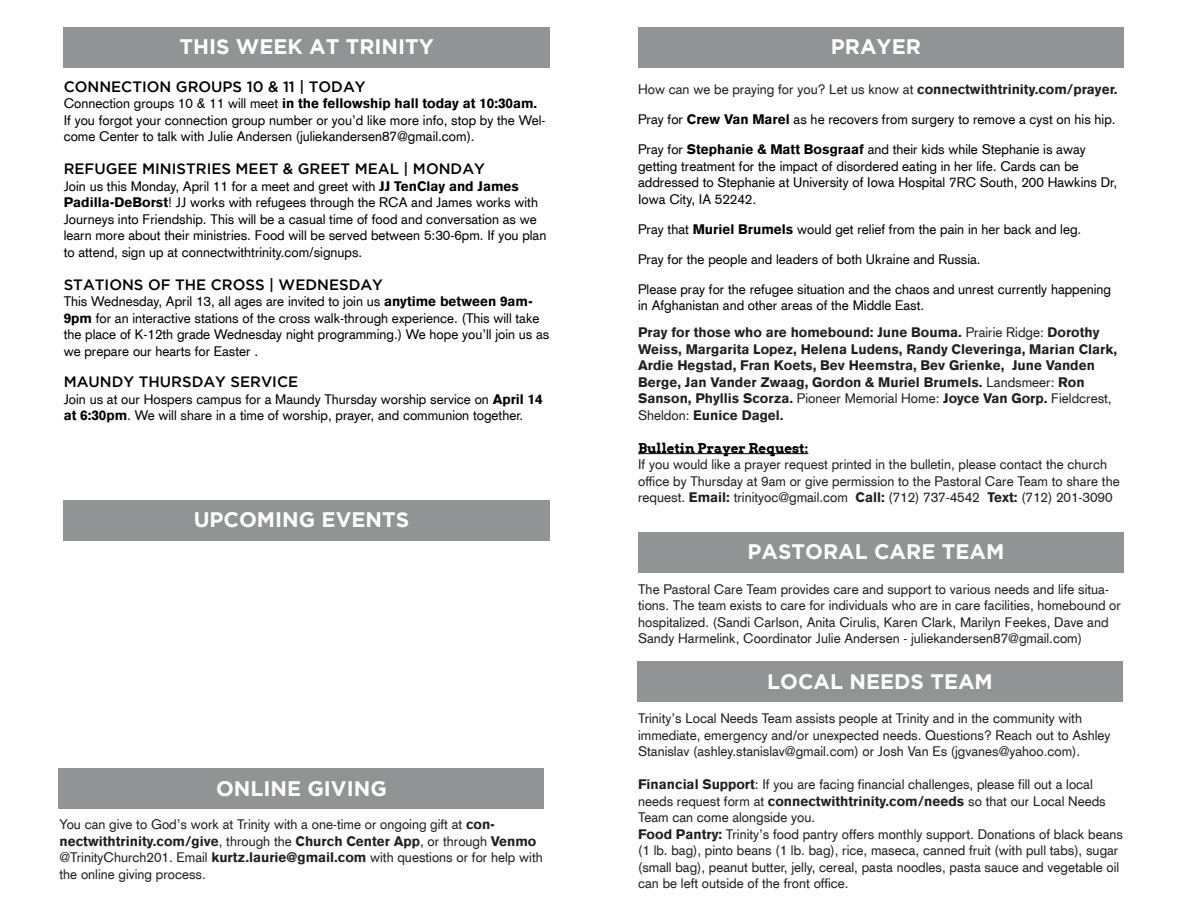
<style>
.page{position:relative;width:1188px;height:918px;background:#fff}
.page>*{position:absolute;margin:0;border:0;box-sizing:border-box;transform-origin:0 0}
.t1{font:700 21px "Gotham";color:#fff}
.t2{font:500 15px "Gotham";color:#000}
.t3{font:13.5px/16.5px "Akzidenz Grotesk CE";color:#231f20}
.t4{font:13.5px/16.5px "Akzidenz Grotesk CE";color:#000}
.t5{font:900 13.5px/16.5px "Akzidenz Grotesk CE";color:#231f20}
.s1{font-weight:900}
.s2{font-weight:400}
.s3{font-family:"Arvo";font-weight:700;color:#000}
</style>
<div class="page">
<div style="left:638px;top:27px;width:486px;height:41px;background:#919394"></div>
<div style="left:64px;top:27px;width:486px;height:41px;background:#919394"></div>
<div style="left:637px;top:661px;width:486px;height:41px;background:#919394"></div>
<hr style="left:638px;top:453px;width:170px;height:1px;background:#000">
<div style="left:638px;top:532px;width:486px;height:41px;background:#919394"></div>
<div style="left:64px;top:500px;width:486px;height:41px;background:#919394"></div>
<div style="left:58px;top:768px;width:486px;height:41px;background:#919394"></div>
<p class="t1" style="left:180px;top:35px;width:256px">THIS WEEK AT TRINITY</p>
<p class="t2" style="left:64px;top:78px;width:303px">CONNECTION GROUPS 10 &amp; 11 | TODAY</p>
<p class="t4" style="left:64px;top:95px;width:483px">Connection groups 10 &amp; 11 will meet <span class="s1">in the fellowship hall today at 10:30am.<br></span>If you forgot your connection group number or you’d like more info, stop by the Wel&shy;come Center to talk with Julie Andersen (juliekandersen87@gmail.com).</p>
<p class="t2" style="left:64px;top:160px;width:423px">REFUGEE MINISTRIES MEET &amp; GREET MEAL | MONDAY</p>
<p class="t4" style="left:64px;top:178px;width:484px">Join us this Monday, April 11 for a meet and greet with <span class="s1">JJ TenClay and James Padilla-DeBorst</span>! JJ works with refugees through the RCA and James works with Journeys into Friendship. This will be a casual time of food and conversation as we learn more about their ministries. Food will be served between 5:30-6pm. If you plan to attend, sign up at connectwithtrinity.com/signups.</p>
<p class="t2" style="left:64px;top:276px;width:321px">STATIONS OF THE CROSS | WEDNESDAY</p>
<p class="t4" style="left:64px;top:293px;width:487px">This Wednesday, April 13, all ages are invited to join us <span class="s1">anytime between 9am-9pm</span> for an interactive stations of the cross walk-through experience. (This will take the place of K-12th grade Wednesday night programming.) We hope you’ll join us as we prepare our hearts for Easter .</p>
<p class="t2" style="left:64px;top:373px;width:236px">MAUNDY THURSDAY SERVICE</p>
<p class="t4" style="left:64px;top:391px;width:481px">Join us at our Hospers campus for a Maundy Thursday worship service on <span class="s1">April 14 at 6:30pm</span>. We will share in a time of worship, prayer, and communion together.</p>
<p class="t1" style="left:194px;top:508px;width:217px">UPCOMING EVENTS</p>
<p class="t1" style="left:216px;top:776px;width:172px">ONLINE GIVING</p>
<p class="t3" style="left:60px;top:816px;width:485px">You can give to God’s work at Trinity with a one-time or ongoing gift at <span class="s1">con&shy;nectwithtrinity.com/give</span>, through the <span class="s1">Church Center App</span>, or through <span class="s1">Venmo </span>@TrinityChurch201. Email <span class="s1">kurtz.laurie@gmail.com</span> with questions or for help with the online giving process.</p>
<p class="t1" style="left:831px;top:35px;width:92px">PRAYER</p>
<p class="t3" style="left:638px;top:81px;width:481px">How can we be praying for you? Let us know at <span class="s1">connectwithtrinity.com/prayer.</span></p>
<p class="t4" style="left:638px;top:111px;width:479px">Pray for <span class="s1">Crew Van Marel</span> as he recovers from surgery to remove a cyst on his hip.</p>
<p class="t4" style="left:638px;top:141px;width:481px">Pray for <span class="s1">Stephanie &amp; Matt Bosgraaf</span> and their kids while Stephanie is away getting treatment for the impact of disordered eating in her life. Cards can be addressed to Stephanie at University of Iowa Hospital 7RC South, 200 Hawkins Dr, Iowa City, IA 52242.</p>
<p class="t4" style="left:638px;top:220px;width:445px">Pray that <span class="s1">Muriel Brumels</span> would get relief from the pain in her back and leg.</p>
<p class="t4" style="left:638px;top:250px;width:344px">Pray for the people and leaders of both Ukraine and Russia.</p>
<p class="t4" style="left:638px;top:280px;width:474px">Please pray for the refugee situation and the chaos and unrest currently happening in Afghanistan and other areas of the Middle East.</p>
<p class="t5" style="left:638px;top:324px;width:481px">Pray for those who are homebound: June Bouma. <span class="s2">Prairie Ridge:</span> Dorothy Weiss, Margarita Lopez, Helena Ludens, Randy Cleveringa, Marian Clark, Ardie Hegstad, Fran Koets, Bev Heemstra, Bev Grienke, June Vanden Berge, Jan Vander Zwaag, Gordon &amp; Muriel Brumels. <span class="s2">Landsmeer:</span> Ron Sanson, Phyllis Scorza. <span class="s2">Pioneer Memorial Home:</span> Joyce Van Gorp. <span class="s2">Fieldcrest, Sheldon:</span> Eunice Dagel.</p>
<p class="t3" style="left:638px;top:439px;width:483px"><span class="s3">Bulletin Prayer Request:<br></span>If you would like a prayer request printed in the bulletin, please contact the church office by Thursday at 9am or give permission to the Pastoral Care Team to share the request. <span class="s1">Email:</span> trinityoc@gmail.com <span class="s1">Call:</span> (712) 737-4542 <span class="s1">Text:</span> (712) 201-3090</p>
<p class="t1" style="left:748px;top:539px;width:258px">PASTORAL CARE TEAM</p>
<p class="t3" style="left:638px;top:581px;width:484px">The Pastoral Care Team provides care and support to various needs and life situa&shy;tions. The team exists to care for individuals who are in care facilities, homebound or hospitalized. (Sandi Carlson, Anita Cirulis, Karen Clark, Marilyn Feekes, Dave and Sandy Harmelink, Coordinator Julie Andersen - juliekandersen87@gmail.com)</p>
<p class="t1" style="left:767px;top:670px;width:227px">LOCAL NEEDS TEAM</p>
<p class="t3" style="left:638px;top:710px;width:474px">Trinity’s Local Needs Team assists people at Trinity and in the community with immediate, emergency and/or unexpected needs. Questions? Reach out to Ashley<br>Stanislav (ashley.stanislav@gmail.com) or Josh Van Es (jgvanes@yahoo.com).</p>
<p class="t3" style="left:638px;top:776px;width:469px"><span class="s1">Financial Support</span>: If you are facing financial challenges, please fill out a local needs request form at <span class="s1">connectwithtrinity.com/needs</span> so that our Local Needs<br>Team can come alongside you.</p>
<p class="t3" style="left:638px;top:826px;width:486px"><span class="s1">Food Pantry:</span> Trinity’s food pantry offers monthly support. Donations of black beans (1 lb. bag), pinto beans (1 lb. bag), rice, maseca, canned fruit (with pull tabs), sugar (small bag), peanut butter, jelly, cereal, pasta noodles, pasta sauce and vegetable oil can be left outside of the front office.</p>
</div>
